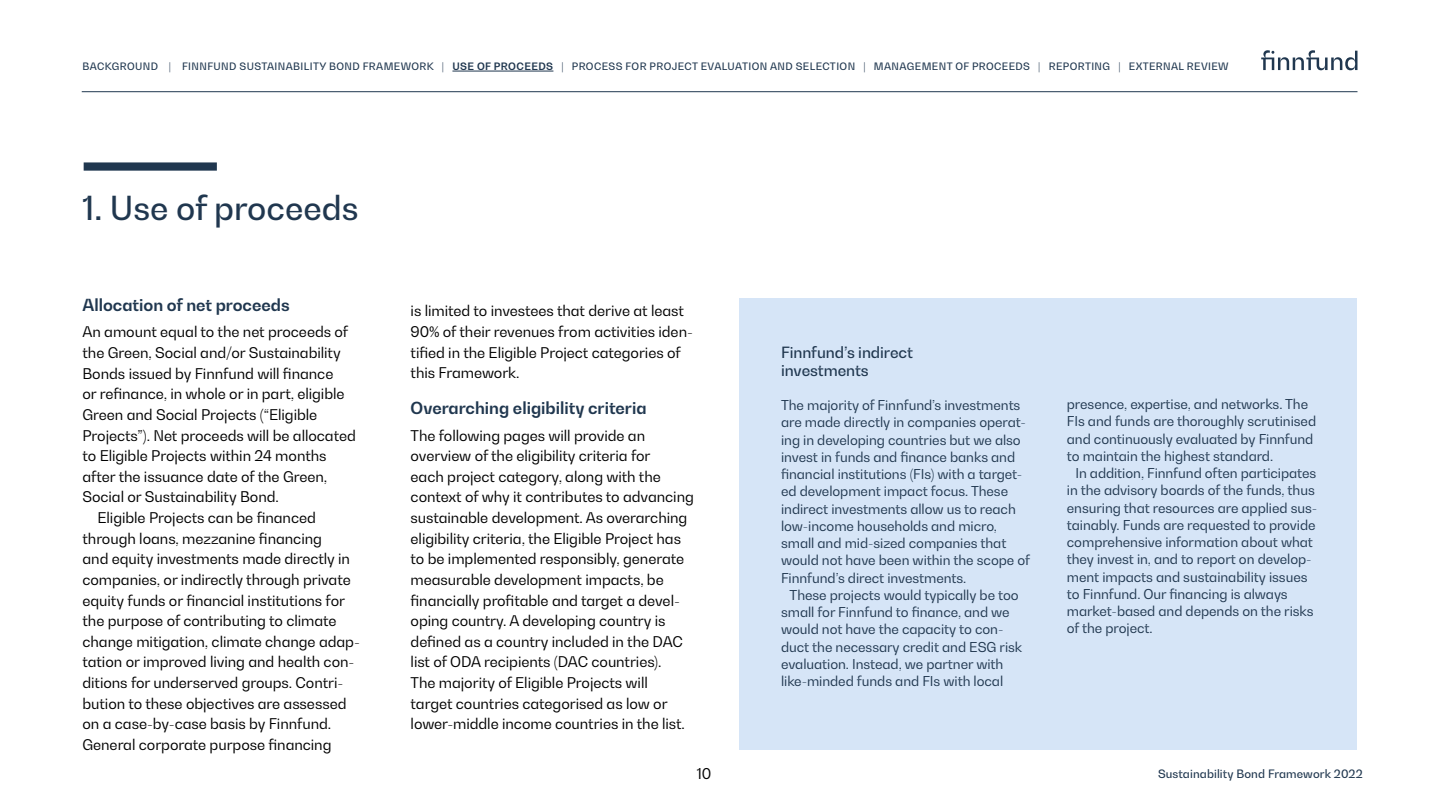
<style>
.page{position:relative;width:1440px;height:810px;background:#fff}
.page>*{position:absolute;margin:0;border:0;box-sizing:border-box;transform-origin:0 0}
.t1{font:500 32.78px "Bw Gradual";color:#20374f}
.t2{font:700 16.5px "Bw Gradual";color:#20374f}
.t3{font:500 15.38px/17.2px "Bw Gradual";letter-spacing:-.005em;color:#20374f}
.t4{font:14.77px "Bw Gradual";color:#000}
.t5{font:14.62px/20.6px "Bw Gradual";letter-spacing:-.005em;color:#000}
.t6{font:13.5px/17.2px "Bw Gradual";letter-spacing:-.005em;color:#20374f}
.t7{font:500 11.48px "Bw Gradual";letter-spacing:.01em;color:#20374f}
.t8{font:500 10.12px "Bw Gradual";letter-spacing:.04em;color:#20374f}
.s1{font-weight:700}
</style>
<div class="page">
<svg style="left:1261px;top:50px;width:96px;height:20px"></svg>
<div style="left:84px;top:162px;width:133px;height:9px;background:#20374f"></div>
<div style="left:740px;top:298px;width:618px;height:452px;background:#d6e5f7"></div>
<hr style="left:82px;top:92px;width:1276px;height:1px;background:#20374f">
<hr style="left:452px;top:71px;width:101px;height:1px;background:#20374f">
<p class="t8" style="left:83px;top:60px;width:1148px">BACKGROUND | FINNFUND SUSTAINABILITY BOND FRAMEWORK | <span class="s1">USE OF PROCEEDS</span> | PROCESS FOR PROJECT EVALUATION AND SELECTION | MANAGEMENT OF PROCEEDS | REPORTING | EXTERNAL REVIEW</p>
<h1 class="t1" style="left:82px;top:186px;width:278px">1. Use of proceeds</h1>
<p class="t2" style="left:82px;top:294px;width:209px">Allocation of net proceeds</p>
<p class="t5" style="left:82px;top:321px;width:267px">An amount equal to the net proceeds of</p>
<p class="t5" style="left:82px;top:342px;width:260px">the Green, Social and/or Sustainability</p>
<p class="t5" style="left:82px;top:363px;width:252px">Bonds issued by Finnfund will finance</p>
<p class="t5" style="left:82px;top:383px;width:264px">or refinance, in whole or in part, eligible</p>
<p class="t5" style="left:82px;top:404px;width:236px">Green and Social Projects (“Eligible</p>
<p class="t5" style="left:82px;top:425px;width:275px">Projects”). Net proceeds will be allocated</p>
<p class="t5" style="left:82px;top:445px;width:246px">to Eligible Projects within 24 months</p>
<p class="t5" style="left:82px;top:466px;width:246px">after the issuance date of the Green,</p>
<p class="t5" style="left:82px;top:486px;width:198px">Social or Sustainability Bond.</p>
<p class="t5" style="left:98px;top:507px;width:220px">Eligible Projects can be financed</p>
<p class="t5" style="left:82px;top:528px;width:241px">through loans, mezzanine financing</p>
<p class="t5" style="left:82px;top:548px;width:269px">and equity investments made directly in</p>
<p class="t5" style="left:82px;top:569px;width:270px">companies, or indirectly through private</p>
<p class="t5" style="left:82px;top:590px;width:264px">equity funds or financial institutions for</p>
<p class="t5" style="left:82px;top:610px;width:256px">the purpose of contributing to climate</p>
<p class="t5" style="left:82px;top:631px;width:279px">change mitigation, climate change adap-</p>
<p class="t5" style="left:82px;top:651px;width:273px">tation or improved living and health con-</p>
<p class="t5" style="left:82px;top:672px;width:262px">ditions for underserved groups. Contri-</p>
<p class="t5" style="left:82px;top:693px;width:266px">bution to these objectives are assessed</p>
<p class="t5" style="left:82px;top:713px;width:250px">on a case-by-case basis by Finnfund.</p>
<p class="t5" style="left:82px;top:734px;width:251px">General corporate purpose financing</p>
<p class="t5" style="left:411px;top:300px;width:284px">is limited to investees that derive at least 90% of their revenues from activities iden&shy;tified in the Eligible Project categories of this Framework.</p>
<p class="t2" style="left:411px;top:397px;width:237px">Overarching eligibility criteria</p>
<p class="t5" style="left:411px;top:425px;width:285px">The following pages will provide an overview of the eligibility criteria for<br>each project category, along with the context of why it contributes to advancing sustainable development. As overarching eligibility criteria, the Eligible Project has to be implemented responsibly, generate measurable development impacts, be financially profitable and target a devel&shy;oping country. A developing country is defined as a country included in the DAC list of ODA recipients (DAC countries).<br>The majority of Eligible Projects will<br>target countries categorised as low or lower-middle income countries in the list.</p>
<p class="t3" style="left:781px;top:344px;width:133px">Finnfund’s indirect investments</p>
<p class="t6" style="left:781px;top:396px;width:251px">The majority of Finnfund’s investments are made directly in companies operat&shy;ing in developing countries but we also invest in funds and finance banks and financial institutions (FIs) with a target&shy;ed development impact focus. These indirect investments allow us to reach low-income households and micro, small and mid-sized companies that would not have been within the scope of Finnfund’s direct investments.</p>
<p class="t6" style="left:781px;top:586px;width:243px;text-indent:9px">These projects would typically be too small for Finnfund to finance, and we would not have the capacity to con&shy;duct the necessary credit and ESG risk evaluation. Instead, we partner with like-minded funds and FIs with local</p>
<p class="t6" style="left:1067px;top:395px;width:251px">presence, expertise, and networks. The FIs and funds are thoroughly scrutinised and continuously evaluated by Finnfund to maintain the highest standard.</p>
<p class="t6" style="left:1067px;top:464px;width:252px;text-indent:9px">In addition, Finnfund often participates in the advisory boards of the funds, thus ensuring that resources are applied sus&shy;tainably. Funds are requested to provide comprehensive information about what they invest in, and to report on develop&shy;ment impacts and sustainability issues to Finnfund. Our financing is always market-based and depends on the risks of the project.</p>
<p class="t4" style="left:697px;top:764px;width:16px">10</p>
<p class="t7" style="left:1158px;top:766px;width:206px">Sustainability Bond Framework 2022</p>
</div>
